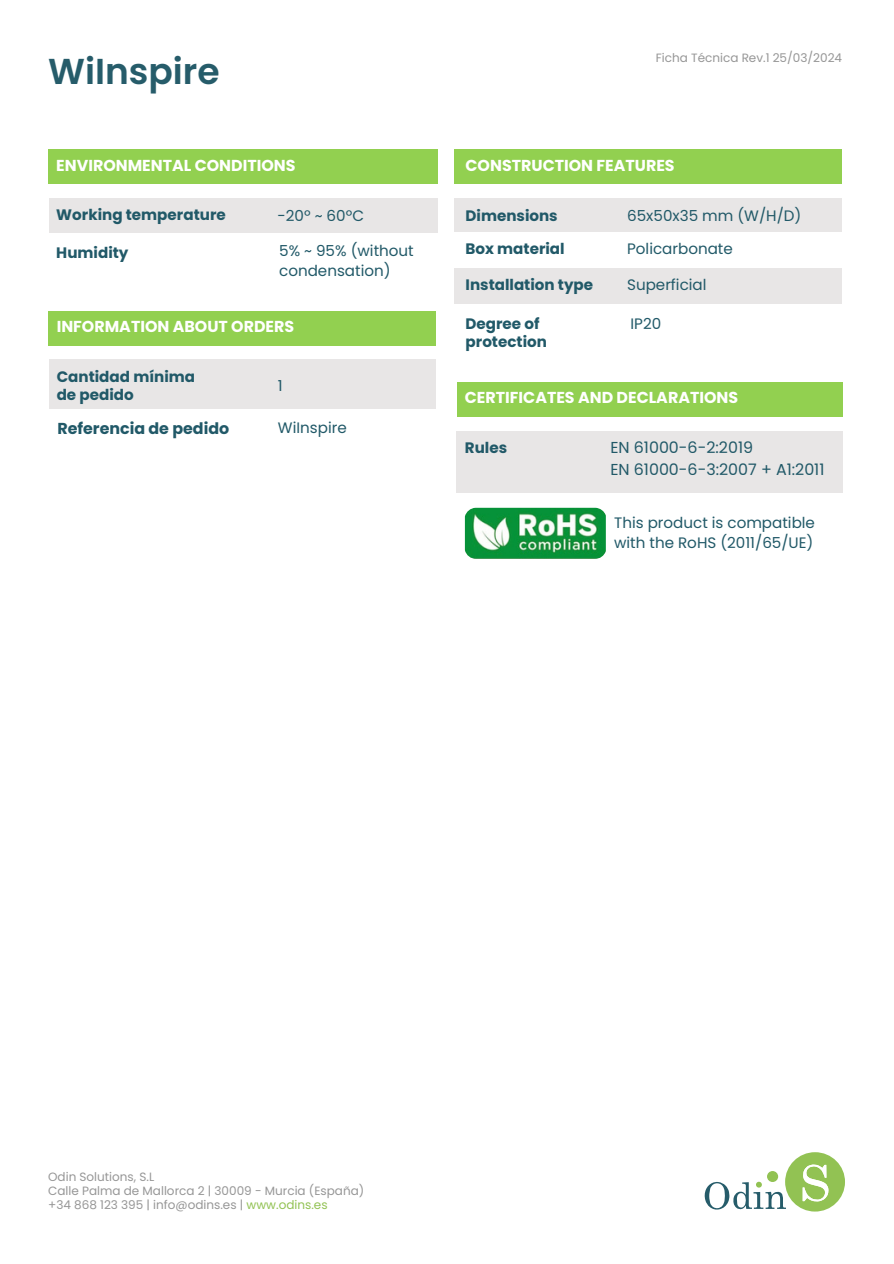
<style>
.page{position:relative;width:894px;height:1264px;background:#fff}
.page>*{position:absolute;margin:0;border:0;box-sizing:border-box;transform-origin:0 0}
.t1{font:600 36px "Poppins";color:#265c6a}
.t2{font:700 15.9px "Poppins";color:#fff}
.t3{font:15.9px/21.3px "Poppins";color:#215968}
.t4{font:700 15.9px "Poppins";color:#215968}
.t5{font:15.15px/20.2px "Poppins";color:#215968}
.t6{font:700 15.15px/18px "Poppins";color:#215968}
.t7{font:12px/14px "Poppins";color:#969696}
.s1{color:#92c253}
</style>
<div class="page">
<svg style="left:704px;top:1152px;width:140px;height:59px"></svg>
<div style="left:456px;top:431px;width:386px;height:61px;background:#e8e6e6"></div>
<img style="left:465px;top:508px;width:140px;height:51px">
<div style="left:48px;top:149px;width:389px;height:35px;background:#92d050"></div>
<div style="left:49px;top:311px;width:387px;height:34px;background:#92d050"></div>
<div style="left:456px;top:382px;width:386px;height:34px;background:#92d050"></div>
<div style="left:49px;top:359px;width:386px;height:50px;background:#e8e6e6"></div>
<div style="left:49px;top:198px;width:388px;height:35px;background:#e8e6e6"></div>
<div style="left:454px;top:198px;width:387px;height:34px;background:#e8e6e6"></div>
<div style="left:454px;top:268px;width:387px;height:36px;background:#e8e6e6"></div>
<div style="left:454px;top:149px;width:387px;height:35px;background:#92d050"></div>
<p class="t1" style="left:48px;top:46px;width:173px">WiInspire</p>
<p class="t7" style="left:655px;top:51px;width:188px">Ficha Técnica Rev.1 25/03/2024</p>
<h4 class="t2" style="left:56px;top:154px;width:241px">ENVIRONMENTAL CONDITIONS</h4>
<h5 class="t2" style="left:465px;top:154px;width:210px">CONSTRUCTION FEATURES</h5>
<h5 class="t6" style="left:56px;top:206px;width:171px">Working temperature</h5>
<p class="t5" style="left:277px;top:205px;width:88px">-20º ~ 60ºC</p>
<h5 class="t6" style="left:465px;top:207px;width:94px">Dimensions</h5>
<p class="t5" style="left:627px;top:205px;width:176px">65x50x35 mm (W/H/D)</p>
<h3 class="t6" style="left:56px;top:244px;width:74px">Humidity</h3>
<h4 class="t5" style="left:279px;top:241px;width:136px">5% ~ 95% (without condensation)</h4>
<h5 class="t5" style="left:627px;top:238px;width:107px">Policarbonate</h5>
<h4 class="t5" style="left:627px;top:274px;width:81px">Superficial</h4>
<h2 class="t6" style="left:465px;top:240px;width:101px">Box material</h2>
<h4 class="t6" style="left:465px;top:275px;width:129px">Installation type</h4>
<h5 class="t2" style="left:57px;top:315px;width:239px">INFORMATION ABOUT ORDERS</h5>
<h4 class="t6" style="left:57px;top:368px;width:140px">Cantidad mínima de pedido</h4>
<h3 class="t4" style="left:57px;top:417px;width:173px">Referencia de pedido</h3>
<h2 class="t5" style="left:278px;top:375px;width:6px">1</h2>
<h4 class="t5" style="left:278px;top:418px;width:70px">WiInspire</h4>
<p class="t6" style="left:465px;top:315px;width:83px">Degree of protection</p>
<h5 class="t5" style="left:630px;top:314px;width:32px">IP20</h5>
<h4 class="t2" style="left:465px;top:386px;width:275px">CERTIFICATES AND DECLARATIONS</h4>
<h4 class="t6" style="left:465px;top:438px;width:44px">Rules</h4>
<h2 class="t3" style="left:610px;top:437px;width:215px">EN 61000-6-2:2019<br>EN 61000-6-3:2007 + A1:2011</h2>
<h3 class="t5" style="left:614px;top:512px;width:202px">This product is compatible with the RoHS (2011/65/UE)</h3>
<h1 class="t7" style="left:48px;top:1169px;width:108px">Odin Solutions, S.L</h1>
<h2 class="t7" style="left:48px;top:1183px;width:317px">Calle Palma de Mallorca 2 | 30009 - Murcia (España) +34 868 123 395 | info@odins.es | <span class="s1">www.odins.es</span></h2>
</div>
